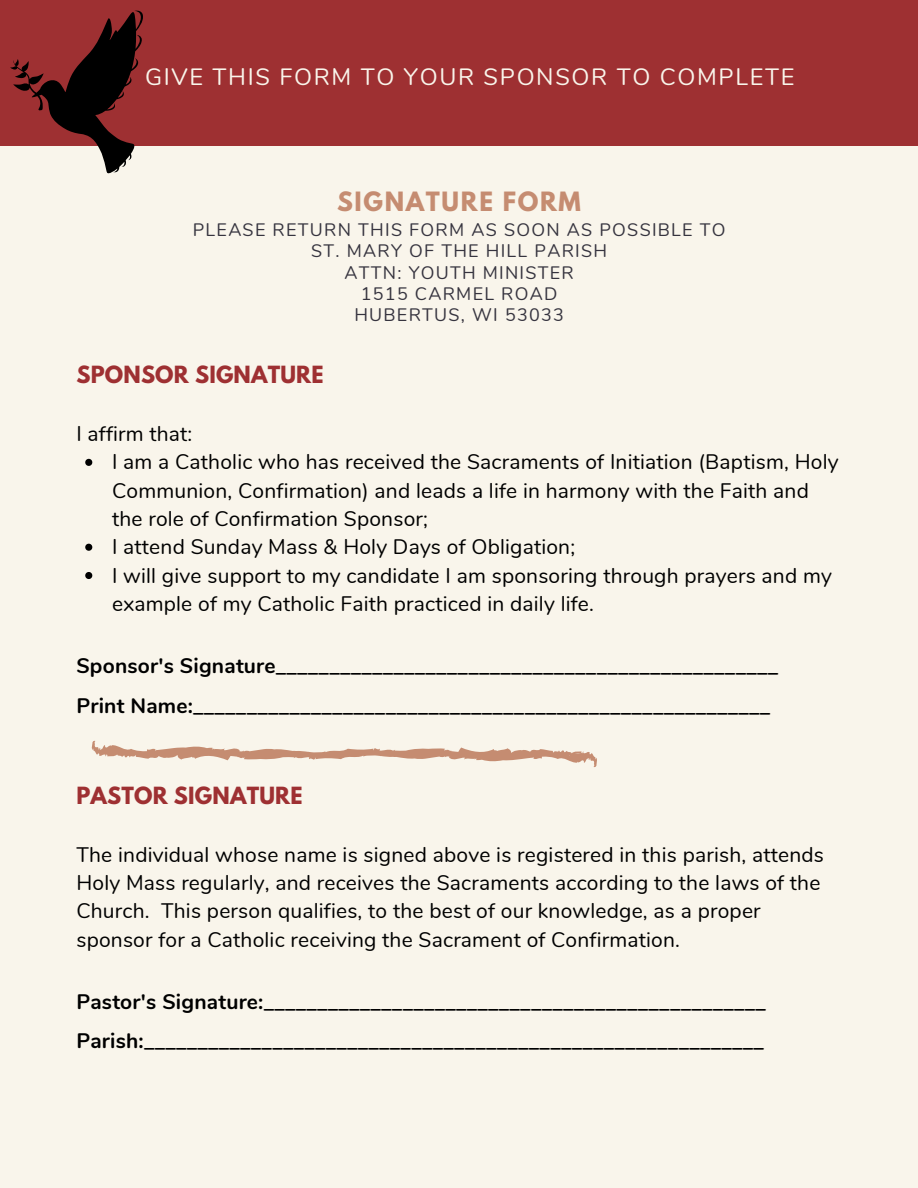
<style>
.page{position:relative;width:918px;height:1188px;background:#f9f5eb}
.page>*{position:absolute;margin:0;border:0;box-sizing:border-box;transform-origin:0 0}
.t1{font:23.55px "Nunito";letter-spacing:.07em;color:#f9f5eb}
.t2{font:700 23.55px "League Spartan";letter-spacing:.07em;color:#c58c71}
.t3{font:21px/28.3px "Nunito";letter-spacing:.01em;color:#000}
.t4{font:700 21px "Nunito";letter-spacing:.01em;color:#000}
.t5{font:700 21px "League Spartan";letter-spacing:.01em;color:#9e3032}
.t6{font:18px "Nunito";letter-spacing:.07em;color:#36343f}
</style>
<div class="page">
<svg style="left:85px;top:459px;width:7px;height:7px"></svg>
<svg style="left:85px;top:544px;width:7px;height:7px"></svg>
<svg style="left:85px;top:572px;width:7px;height:7px"></svg>
<div style="left:0;top:0;width:918px;height:146px;background:#9e3032"></div>
<svg style="left:10px;top:10px;width:133px;height:163px"></svg>
<svg style="left:91px;top:740px;width:506px;height:27px"></svg>
<p class="t1" style="left:145px;top:61px;width:651px">GIVE THIS FORM TO YOUR SPONSOR TO COMPLETE</p>
<p class="t2" style="left:337px;top:190px;width:245px">SIGNATURE FORM</p>
<p class="t6" style="left:193px;top:218px;width:534px">PLEASE RETURN THIS FORM AS SOON AS POSSIBLE TO</p>
<p class="t6" style="left:311px;top:239px;width:297px">ST. MARY OF THE HILL PARISH</p>
<p class="t6" style="left:344px;top:260px;width:231px">ATTN: YOUTH MINISTER</p>
<p class="t6" style="left:361px;top:282px;width:198px">1515 CARMEL ROAD</p>
<p class="t6" style="left:354px;top:303px;width:211px">HUBERTUS, WI 53033</p>
<p class="t5" style="left:76px;top:364px;width:249px">SPONSOR SIGNATURE</p>
<p class="t3" style="left:76px;top:420px;width:117px">I affirm that:</p>
<p class="t3" style="left:112px;top:448px;width:728px">I am a Catholic who has received the Sacraments of Initiation (Baptism, Holy<br>Communion, Confirmation) and leads a life in harmony with the Faith and the role of Confirmation Sponsor;</p>
<p class="t3" style="left:112px;top:533px;width:465px">I attend Sunday Mass &amp; Holy Days of Obligation;</p>
<p class="t3" style="left:112px;top:562px;width:721px">I will give support to my candidate I am sponsoring through prayers and my example of my Catholic Faith practiced in daily life.</p>
<p class="t4" style="left:76px;top:652px;width:703px">Sponsor's Signature_______________________________________________</p>
<p class="t4" style="left:76px;top:692px;width:696px">Print Name:______________________________________________________</p>
<p class="t5" style="left:76px;top:785px;width:228px">PASTOR SIGNATURE</p>
<p class="t3" style="left:76px;top:841px;width:749px">The individual whose name is signed above is registered in this parish, attends Holy Mass regularly, and receives the Sacraments according to the laws of the Church. This person qualifies, to the best of our knowledge, as a proper sponsor for a Catholic receiving the Sacrament of Confirmation.</p>
<p class="t4" style="left:76px;top:987px;width:691px">Pastor's Signature:_______________________________________________</p>
<p class="t4" style="left:76px;top:1026px;width:689px">Parish:__________________________________________________________</p>
</div>
